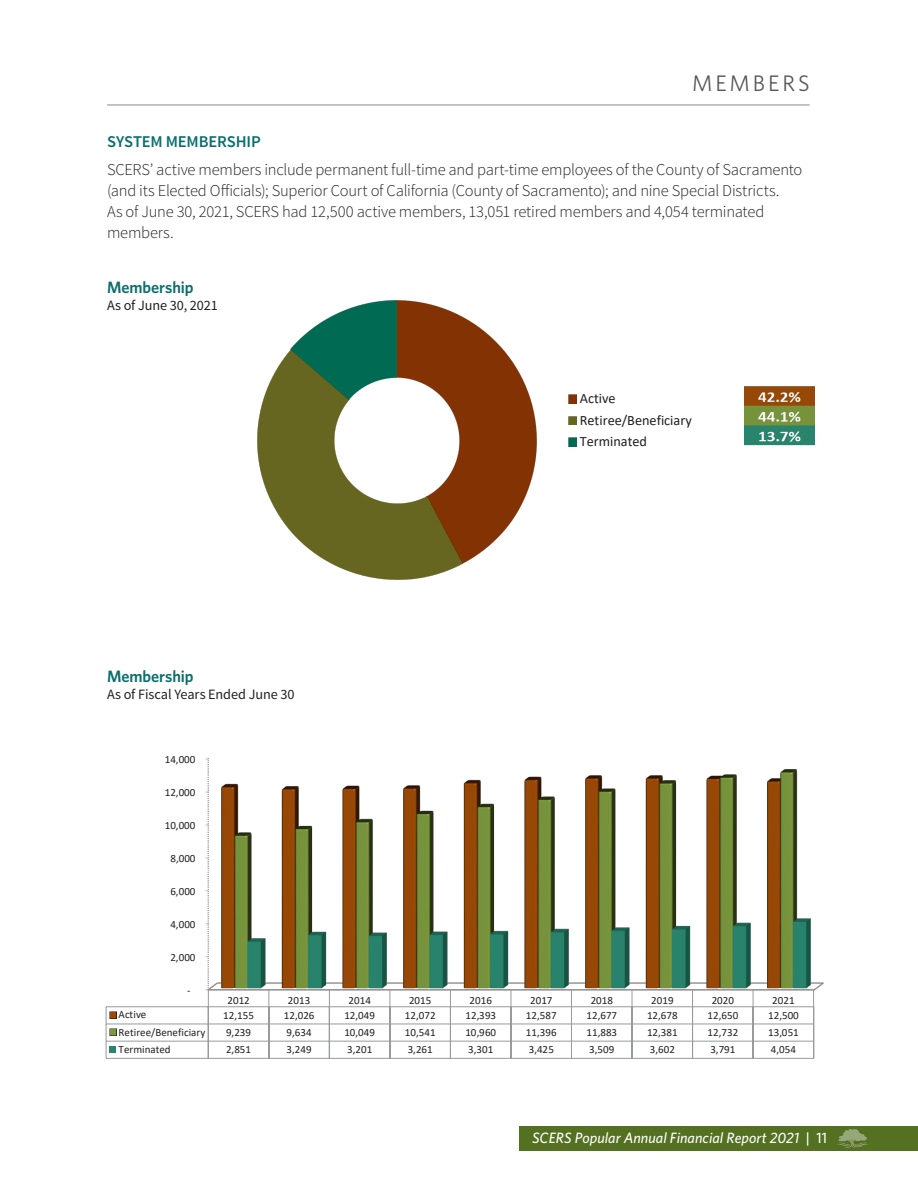
<style>
.page{position:relative;width:918px;height:1188px;background:#fff}
.page>*{position:absolute;margin:0;border:0;box-sizing:border-box;transform-origin:0 0}
.t1{font:22.5px "Whitney";letter-spacing:.13em;color:#57585a}
.Body_-_text_common{font:300 16.5px/21px "Source Sans Pro";letter-spacing:-.01em;color:#231f20}
.Subhead_-_Statistica{font:600 16.5px "Whitney";letter-spacing:-.005em;color:#0a6e6d}
.Subhead_2_-_Statisti{font:600 16.5px "Source Sans Pro";letter-spacing:-.01em;color:#0a6e6d}
.t2{font:italic 500 15px "Whitney";color:#fff}
.Table{font:14.25px "Source Sans Pro";letter-spacing:-.005em;color:#231f20}
.t3{font:14.25px/21.5px "Calibri";color:#231f20}
.t4{font:10.95px "Calibri";color:#231f20}
.s1{font-style:normal}
</style>
<div class="page">
<div style="left:519px;top:1126px;width:399px;height:25px;background:#547021"></div>
<img style="left:837px;top:1129px;width:31px;height:20px">
<img style="left:397px;top:301px;width:139px;height:263px">
<img style="left:257px;top:349px;width:205px;height:231px">
<img style="left:291px;top:301px;width:106px;height:99px">
<svg style="left:568px;top:395px;width:8px;height:8px"></svg>
<svg style="left:568px;top:416px;width:8px;height:9px"></svg>
<svg style="left:568px;top:438px;width:8px;height:8px"></svg>
<img style="left:744px;top:386px;width:70px;height:60px">
<svg style="left:105px;top:757px;width:719px;height:302px"></svg>
<hr style="left:107px;top:104px;width:703px;height:2px;background:#9d9fa2">
<p class="t1" style="left:692px;top:68px;width:119px">MEMBERS</p>
<p class="Subhead_2_-_Statisti" style="left:107px;top:131px;width:155px">SYSTEM MEMBERSHIP</p>
<p class="Body_-_text_common" style="left:107px;top:159px;width:697px">SCERS’ active members include permanent full-time and part-time employees of the County of Sacramento (and its Elected Officials); Superior Court of California (County of Sacramento); and nine Special Districts.<br>As of June 30, 2021, SCERS had 12,500 active members, 13,051 retired members and 4,054 terminated members.</p>
<p class="Subhead_-_Statistica" style="left:107px;top:277px;width:88px">Membership</p>
<p class="Table" style="left:107px;top:297px;width:112px">As of June 30, 2021</p>
<p class="Subhead_-_Statistica" style="left:107px;top:665px;width:88px">Membership</p>
<p class="Table" style="left:107px;top:685px;width:189px">As of Fiscal Years Ended June 30</p>
<p class="t4" style="left:165px;top:752px;width:32px">14,000</p>
<p class="t4" style="left:165px;top:785px;width:32px">12,000</p>
<p class="t4" style="left:165px;top:818px;width:32px">10,000</p>
<p class="t4" style="left:170px;top:850px;width:27px">8,000</p>
<p class="t4" style="left:170px;top:883px;width:27px">6,000</p>
<p class="t4" style="left:170px;top:916px;width:27px">4,000</p>
<p class="t4" style="left:170px;top:949px;width:27px">2,000</p>
<p class="t4" style="left:187px;top:982px;width:5px">-</p>
<p class="t3" style="left:580px;top:387px;width:113px">Active<br>Retiree/Beneficiary<br>Terminated</p>
<p class="t4" style="left:227px;top:993px;width:24px">2012</p>
<p class="t4" style="left:288px;top:993px;width:24px">2013</p>
<p class="t4" style="left:349px;top:993px;width:24px">2014</p>
<p class="t4" style="left:409px;top:993px;width:24px">2015</p>
<p class="t4" style="left:470px;top:993px;width:24px">2016</p>
<p class="t4" style="left:530px;top:993px;width:24px">2017</p>
<p class="t4" style="left:591px;top:993px;width:24px">2018</p>
<p class="t4" style="left:651px;top:993px;width:24px">2019</p>
<p class="t4" style="left:712px;top:993px;width:24px">2020</p>
<p class="t4" style="left:772px;top:993px;width:24px">2021</p>
<p class="t4" style="left:119px;top:1007px;width:29px">Active</p>
<p class="t4" style="left:223px;top:1007px;width:32px">12,155</p>
<p class="t4" style="left:284px;top:1007px;width:32px">12,026</p>
<p class="t4" style="left:344px;top:1007px;width:32px">12,049</p>
<p class="t4" style="left:405px;top:1007px;width:32px">12,072</p>
<p class="t4" style="left:465px;top:1007px;width:32px">12,393</p>
<p class="t4" style="left:526px;top:1007px;width:32px">12,587</p>
<p class="t4" style="left:587px;top:1007px;width:32px">12,677</p>
<p class="t4" style="left:647px;top:1007px;width:32px">12,678</p>
<p class="t4" style="left:708px;top:1007px;width:32px">12,650</p>
<p class="t4" style="left:768px;top:1007px;width:32px">12,500</p>
<p class="t4" style="left:119px;top:1024px;width:88px">Retiree/Beneficiary</p>
<p class="t4" style="left:226px;top:1025px;width:27px">9,239</p>
<p class="t4" style="left:287px;top:1025px;width:27px">9,634</p>
<p class="t4" style="left:344px;top:1025px;width:32px">10,049</p>
<p class="t4" style="left:405px;top:1025px;width:32px">10,541</p>
<p class="t4" style="left:465px;top:1025px;width:32px">10,960</p>
<p class="t4" style="left:526px;top:1025px;width:32px">11,396</p>
<p class="t4" style="left:587px;top:1025px;width:32px">11,883</p>
<p class="t4" style="left:647px;top:1025px;width:32px">12,381</p>
<p class="t4" style="left:708px;top:1025px;width:32px">12,732</p>
<p class="t4" style="left:768px;top:1025px;width:32px">13,051</p>
<p class="t4" style="left:119px;top:1041px;width:54px">Terminated</p>
<p class="t4" style="left:226px;top:1042px;width:27px">2,851</p>
<p class="t4" style="left:287px;top:1042px;width:27px">3,249</p>
<p class="t4" style="left:347px;top:1042px;width:27px">3,201</p>
<p class="t4" style="left:408px;top:1042px;width:27px">3,261</p>
<p class="t4" style="left:468px;top:1042px;width:27px">3,301</p>
<p class="t4" style="left:529px;top:1042px;width:27px">3,425</p>
<p class="t4" style="left:589px;top:1042px;width:27px">3,509</p>
<p class="t4" style="left:650px;top:1042px;width:27px">3,602</p>
<p class="t4" style="left:710px;top:1042px;width:27px">3,791</p>
<p class="t4" style="left:771px;top:1042px;width:27px">4,054</p>
<h3 class="t2" style="left:532px;top:1128px;width:297px">SCERS Popular Annual Financial Report 2021 <span class="s1">| 11</span></h3>
</div>
